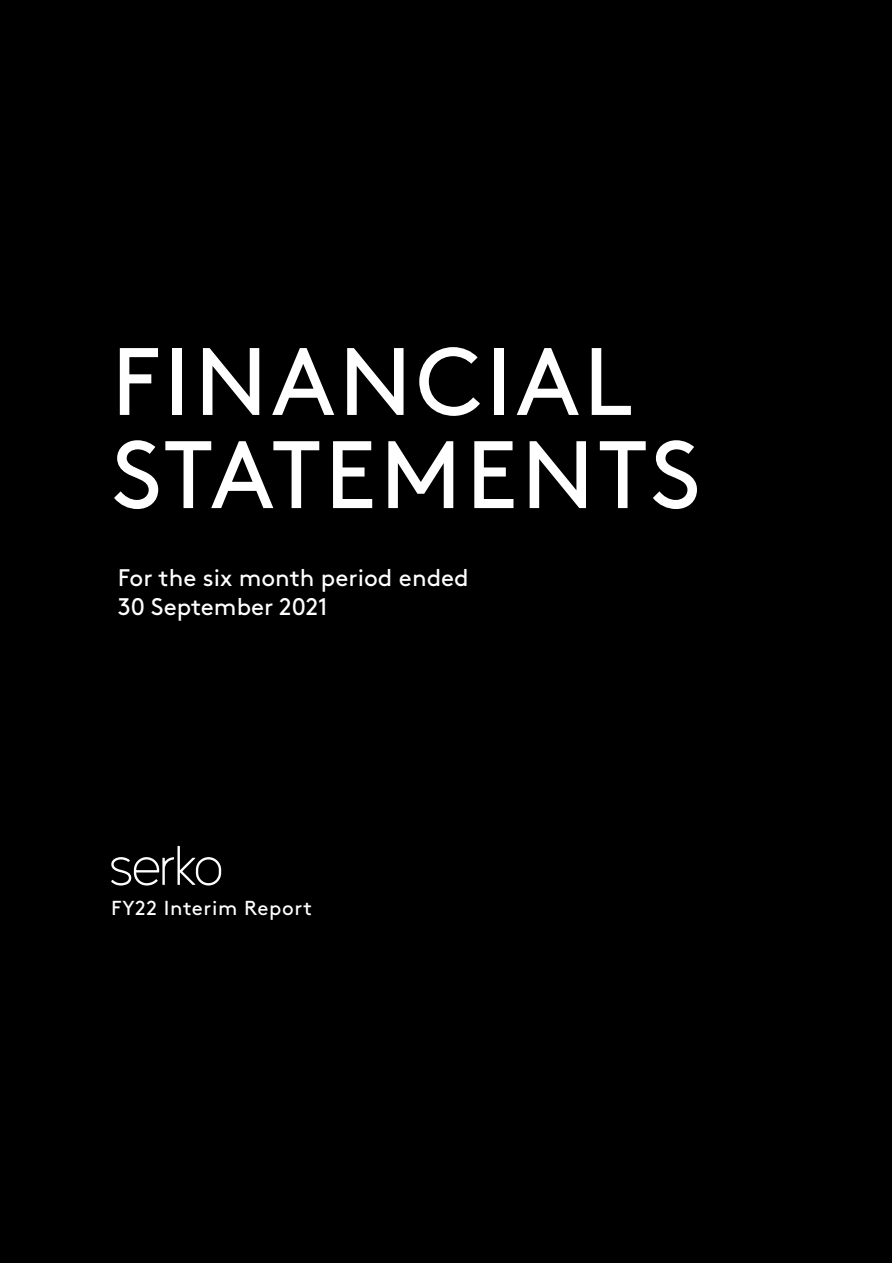
<style>
.page{position:relative;width:893px;height:1263px;background:#fff}
.page>*{position:absolute;margin:0;border:0;box-sizing:border-box;transform-origin:0 0}
.t1{font:95.55px/93.2px "Brown Std";letter-spacing:.04em;color:#fff}
.t2{font:24px/28.8px "Brown Std";color:#fff}
.t3{font:20.25px "Brown Std";letter-spacing:.03em;color:#fff}
</style>
<div class="page">
<div style="left:0;top:0;width:892px;height:1263px;background:#010000"></div>
<svg style="left:111px;top:846px;width:110px;height:39px"></svg>
<h1 class="t1" style="left:111px;top:336px;width:591px">FINANCIAL<br>STATEMENTS</h1>
<p class="t2" style="left:118px;top:563px;width:352px">For the six month period ended<br>30 September 2021</p>
<p class="t3" style="left:111px;top:896px;width:202px">FY22 Interim Report</p>
</div>
